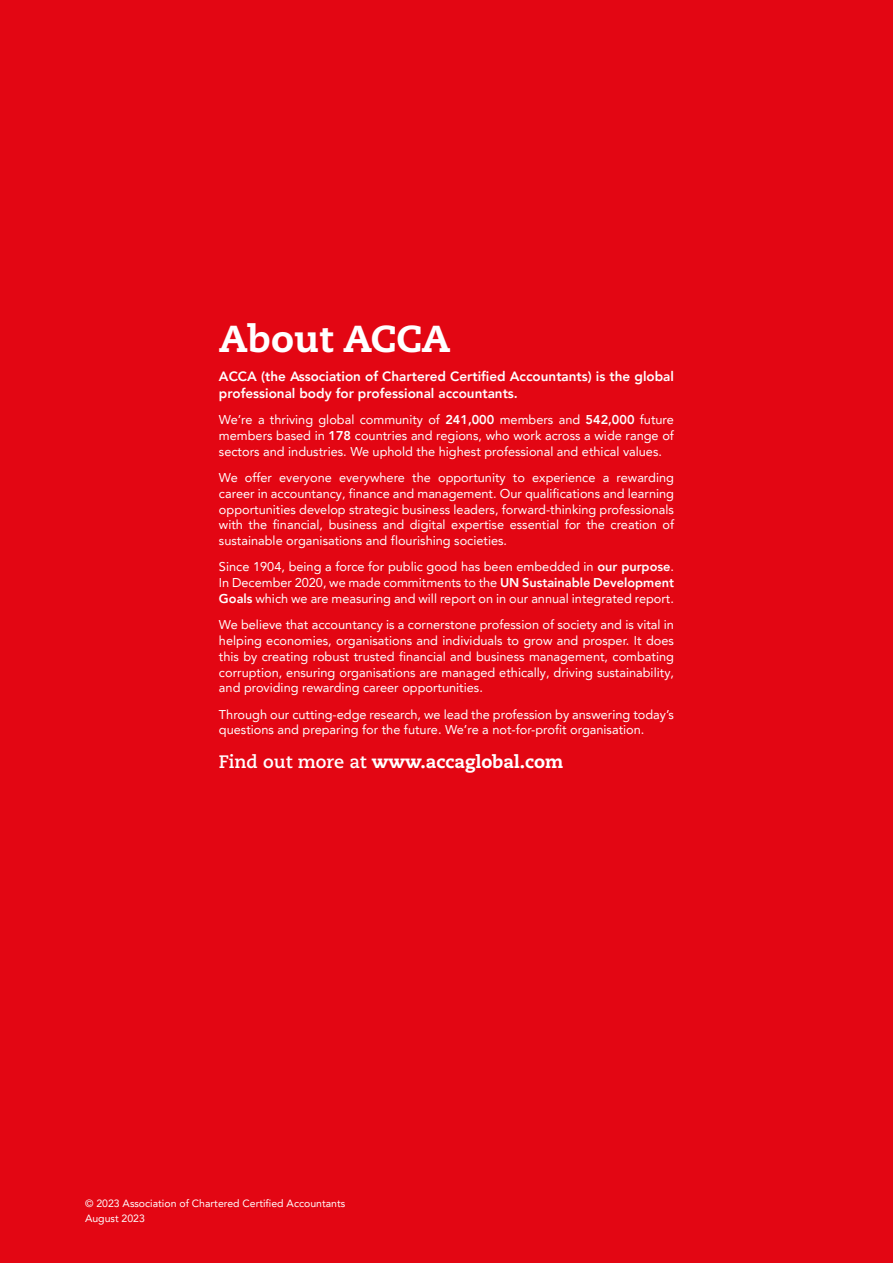
<style>
.page{position:relative;width:893px;height:1263px;background:#e30613}
.page>*{position:absolute;margin:0;border:0;box-sizing:border-box;transform-origin:0 0}
.t1{font:800 37.5px "Caecilia LT Std";color:#fff}
.t2{font:800 18px "Caecilia LT Std";color:#fff}
.t3{font:800 13.5px/16.5px "Avenir LT Pro";color:#fff}
.t4{font:12.75px/15.8px "Avenir LT Pro";color:#fff;text-align:justify}
.t5{font:10.5px/15px "Avenir LT Pro";color:#fff}
.s1{font-weight:800}
.s2{font-weight:700}
</style>
<div class="page">
<h1 class="t1" style="left:219px;top:316px;width:233px">About ACCA</h1>
<p class="t3" style="left:219px;top:368px;width:456px">ACCA (the Association of Chartered Certified Accountants) is the global professional body for professional accountants.</p>
<p class="t4" style="left:219px;top:412px;width:456px">We’re a thriving global community of <span class="s1">241,000</span> members and <span class="s1">542,000</span> future members based in <span class="s1">178</span> countries and regions, who work across a wide range of sectors and industries. We uphold the highest professional and ethical values.</p>
<p class="t4" style="left:219px;top:470px;width:457px">We offer everyone everywhere the opportunity to experience a rewarding career in accountancy, finance and management. Our qualifications and learning opportunities develop strategic business leaders, forward-thinking professionals with the financial, business and digital expertise essential for the creation of sustainable organisations and flourishing societies.</p>
<p class="t4" style="left:219px;top:559px;width:456px">Since 1904, being a force for public good has been embedded in <span class="s1">our purpose</span>.<br>In December 2020, we made commitments to the <span class="s1">UN Sustainable Development Goals</span> which we are measuring and will report on in our annual integrated report.</p>
<p class="t4" style="left:219px;top:617px;width:457px">We believe that accountancy is a cornerstone profession of society and is vital in helping economies, organisations and individuals to grow and prosper. It does this by creating robust trusted financial and business management, combating corruption, ensuring organisations are managed ethically, driving sustainability, and providing rewarding career opportunities.</p>
<p class="t4" style="left:219px;top:706px;width:457px">Through our cutting-edge research, we lead the profession by answering today’s questions and preparing for the future. We’re a not-for-profit organisation.</p>
<h2 class="t2" style="left:219px;top:751px;width:346px"><span class="s2">Find out more at</span> www.accaglobal.com</h2>
<p class="t5" style="left:85px;top:1196px;width:262px">© 2023 Association of Chartered Certified Accountants<br>August 2023</p>
</div>
